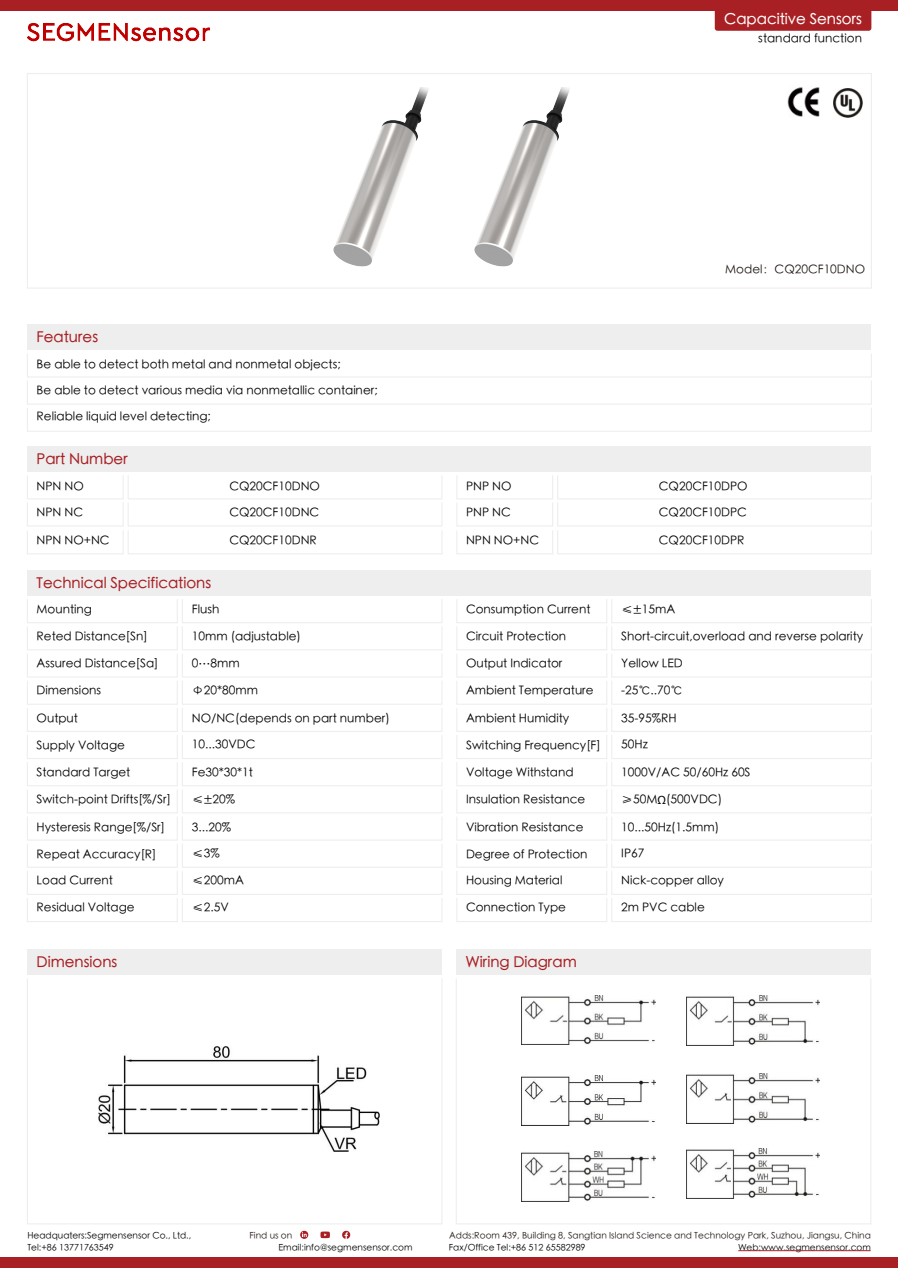
<style>
.page{position:relative;width:898px;height:1268px;background:#fff}
.page>*{position:absolute;margin:0;border:0;box-sizing:border-box;transform-origin:0 0}
.t1{font:500 15px "ST Heiti SC";color:#a92024}
.t2{font:500 15px "ST Heiti SC";color:#fff}
.t3{font:300 12px/26.2px "ST Heiti SC";color:#000}
.t4{font:300 12px "ST Heiti SC";color:#231815}
.t5{font:300 9px "ST Heiti SC";color:#040000}
.t6{font:300 9px "ST Heiti SC";color:#231815}
.s1{font-family:"Adobe Heiti Std";font-weight:400}
.s2{font-family:"Myriad Pro";font-weight:400}
</style>
<div class="page">
<div style="left:27px;top:73px;width:845px;height:216px;border:1px solid #eee"></div>
<div style="left:715px;top:10px;width:156px;height:21px;background:#a92024"></div>
<img style="left:833px;top:88px;width:29px;height:29px">
<img style="left:787px;top:87px;width:32px;height:30px">
<div style="left:27px;top:324px;width:844px;height:26px;background:#eee"></div>
<div style="left:27px;top:380px;width:845px;height:25px;border:1px solid #eee"></div>
<div style="left:27px;top:407px;width:845px;height:25px;border:1px solid #eee"></div>
<div style="left:27px;top:446px;width:844px;height:26px;background:#eee"></div>
<div style="left:27px;top:475px;width:97px;height:24px;border:1px solid #eee"></div>
<div style="left:27px;top:502px;width:97px;height:24px;border:1px solid #eee"></div>
<div style="left:128px;top:475px;width:314px;height:24px;border:1px solid #eee"></div>
<div style="left:1px;top:0;width:897px;height:10px;background:#a92024"></div>
<div style="left:456px;top:475px;width:97px;height:24px;border:1px solid #eee"></div>
<div style="left:456px;top:502px;width:97px;height:24px;border:1px solid #eee"></div>
<div style="left:557px;top:475px;width:315px;height:24px;border:1px solid #eee"></div>
<div style="left:27px;top:570px;width:844px;height:25px;background:#eee"></div>
<div style="left:27px;top:598px;width:151px;height:25px;border:1px solid #eee"></div>
<div style="left:27px;top:625px;width:151px;height:25px;border:1px solid #eee"></div>
<div style="left:182px;top:598px;width:260px;height:25px;border:1px solid #eee"></div>
<div style="left:182px;top:625px;width:260px;height:25px;border:1px solid #eee"></div>
<div style="left:27px;top:680px;width:151px;height:25px;border:1px solid #eee"></div>
<div style="left:182px;top:680px;width:260px;height:25px;border:1px solid #eee"></div>
<div style="left:27px;top:707px;width:151px;height:25px;border:1px solid #eee"></div>
<div style="left:27px;top:734px;width:151px;height:25px;border:1px solid #eee"></div>
<div style="left:182px;top:707px;width:260px;height:25px;border:1px solid #eee"></div>
<div style="left:182px;top:734px;width:260px;height:25px;border:1px solid #eee"></div>
<div style="left:27px;top:761px;width:151px;height:25px;border:1px solid #eee"></div>
<div style="left:27px;top:789px;width:151px;height:24px;border:1px solid #eee"></div>
<div style="left:182px;top:761px;width:260px;height:25px;border:1px solid #eee"></div>
<div style="left:182px;top:789px;width:260px;height:24px;border:1px solid #eee"></div>
<div style="left:27px;top:870px;width:151px;height:25px;border:1px solid #eee"></div>
<div style="left:27px;top:897px;width:151px;height:25px;border:1px solid #eee"></div>
<div style="left:182px;top:870px;width:260px;height:25px;border:1px solid #eee"></div>
<div style="left:182px;top:897px;width:260px;height:25px;border:1px solid #eee"></div>
<div style="left:456px;top:598px;width:151px;height:25px;border:1px solid #eee"></div>
<div style="left:456px;top:625px;width:151px;height:25px;border:1px solid #eee"></div>
<div style="left:611px;top:598px;width:261px;height:25px;border:1px solid #eee"></div>
<div style="left:611px;top:625px;width:261px;height:25px;border:1px solid #eee"></div>
<div style="left:456px;top:680px;width:151px;height:25px;border:1px solid #eee"></div>
<div style="left:611px;top:680px;width:261px;height:25px;border:1px solid #eee"></div>
<div style="left:456px;top:707px;width:151px;height:25px;border:1px solid #eee"></div>
<div style="left:456px;top:734px;width:151px;height:25px;border:1px solid #eee"></div>
<div style="left:611px;top:707px;width:261px;height:25px;border:1px solid #eee"></div>
<div style="left:611px;top:734px;width:261px;height:25px;border:1px solid #eee"></div>
<div style="left:456px;top:761px;width:151px;height:25px;border:1px solid #eee"></div>
<div style="left:456px;top:789px;width:151px;height:24px;border:1px solid #eee"></div>
<div style="left:611px;top:761px;width:261px;height:25px;border:1px solid #eee"></div>
<div style="left:611px;top:789px;width:261px;height:24px;border:1px solid #eee"></div>
<div style="left:456px;top:870px;width:151px;height:25px;border:1px solid #eee"></div>
<div style="left:456px;top:897px;width:151px;height:25px;border:1px solid #eee"></div>
<div style="left:611px;top:870px;width:261px;height:25px;border:1px solid #eee"></div>
<div style="left:611px;top:897px;width:261px;height:25px;border:1px solid #eee"></div>
<div style="left:27px;top:949px;width:415px;height:25px;background:#eee"></div>
<div style="left:456px;top:949px;width:415px;height:25px;background:#eee"></div>
<div style="left:27px;top:977px;width:415px;height:247px;border:1px solid #eee"></div>
<div style="left:456px;top:977px;width:415px;height:247px;border:1px solid #eee"></div>
<div style="left:1px;top:1257px;width:897px;height:11px;background:#a92024"></div>
<svg style="left:300px;top:1230px;width:8px;height:8px"></svg>
<svg style="left:342px;top:1230px;width:8px;height:8px"></svg>
<svg style="left:320px;top:1231px;width:10px;height:7px"></svg>
<hr style="left:738px;top:1250px;width:132px;height:1px;background:#a92024">
<div style="left:27px;top:530px;width:97px;height:24px;border:1px solid #eee"></div>
<div style="left:128px;top:530px;width:314px;height:24px;border:1px solid #eee"></div>
<div style="left:456px;top:530px;width:97px;height:24px;border:1px solid #eee"></div>
<div style="left:557px;top:530px;width:315px;height:24px;border:1px solid #eee"></div>
<img style="left:0;top:0;width:236px;height:42px">
<img style="left:333px;top:88px;width:94px;height:179px">
<img style="left:427px;top:88px;width:143px;height:179px">
<img style="left:98px;top:1046px;width:281px;height:105px">
<img style="left:522px;top:995px;width:134px;height:49px">
<img style="left:686px;top:995px;width:133px;height:50px">
<img style="left:522px;top:1075px;width:134px;height:50px">
<img style="left:686px;top:1073px;width:133px;height:50px">
<img style="left:522px;top:1151px;width:134px;height:50px">
<img style="left:686px;top:1148px;width:133px;height:50px">
<p class="t2" style="left:724px;top:11px;width:139px">Capacitive Sensors</p>
<p class="t3" style="left:758px;top:25px;width:105px">standard function</p>
<p class="t1" style="left:37px;top:329px;width:63px">Features</p>
<p class="t3" style="left:37px;top:350px;width:343px">Be able to detect both metal and nonmetal objects;<br>Be able to detect various media via nonmetallic container;<br>Reliable liquid level detecting;</p>
<p class="t4" style="left:725px;top:259px;width:141px">Model：CQ20CF10DNO</p>
<p class="t1" style="left:37px;top:451px;width:93px">Part Number</p>
<p class="t3" style="left:37px;top:472px;width:49px">NPN NO<br>NPN NC</p>
<p class="t3" style="left:229px;top:472px;width:92px">CQ20CF10DNO<br>CQ20CF10DNC</p>
<p class="t3" style="left:466px;top:472px;width:47px">PNP NO<br>PNP NC</p>
<p class="t3" style="left:659px;top:472px;width:90px">CQ20CF10DPO<br>CQ20CF10DPC</p>
<p class="t3" style="left:37px;top:526px;width:75px">NPN NO+NC</p>
<p class="t3" style="left:229px;top:526px;width:89px">CQ20CF10DNR</p>
<p class="t3" style="left:466px;top:526px;width:75px">NPN NO+NC</p>
<p class="t3" style="left:659px;top:526px;width:87px">CQ20CF10DPR</p>
<p class="t1" style="left:37px;top:575px;width:176px">Technical Specifications</p>
<p class="t3" style="left:37px;top:595px;width:57px">Mounting</p>
<p class="t3" style="left:37px;top:622px;width:113px">Reted Distance[Sn]</p>
<p class="t3" style="left:192px;top:595px;width:111px">Flush<br>10mm (adjustable)</p>
<p class="t3" style="left:466px;top:595px;width:126px">Consumption Current</p>
<p class="t3" style="left:466px;top:622px;width:102px">Circuit Protection</p>
<p class="t3" style="left:621px;top:595px;width:243px">≤±15mA<br>Short-circuit,overload and reverse polarity</p>
<p class="t3" style="left:37px;top:649px;width:123px">Assured Distance[Sa]</p>
<p class="t3" style="left:37px;top:676px;width:66px">Dimensions</p>
<p class="t3" style="left:192px;top:649px;width:49px">0…8mm</p>
<p class="t3" style="left:192px;top:676px;width:68px">Φ20*80mm</p>
<p class="t3" style="left:466px;top:649px;width:98px">Output Indicator</p>
<p class="t3" style="left:466px;top:676px;width:129px">Ambient Temperature</p>
<p class="t3" style="left:621px;top:649px;width:63px">Yellow LED</p>
<p class="t3" style="left:621px;top:676px;width:63px">-25<span class="s1">℃</span>..70<span class="s1">℃</span></p>
<p class="t3" style="left:37px;top:704px;width:43px">Output</p>
<p class="t3" style="left:37px;top:731px;width:90px">Supply Voltage</p>
<p class="t3" style="left:192px;top:704px;width:199px">NO/NC(depends on part number)<br>10...30VDC</p>
<p class="t3" style="left:466px;top:704px;width:105px">Ambient Humidity</p>
<p class="t3" style="left:466px;top:731px;width:136px">Switching Frequency[F]</p>
<p class="t3" style="left:621px;top:704px;width:57px">35-95%RH<br>50Hz</p>
<p class="t3" style="left:37px;top:758px;width:95px">Standard Target</p>
<p class="t3" style="left:37px;top:785px;width:136px">Switch-point Drifts[%/Sr]</p>
<p class="t3" style="left:192px;top:758px;width:63px">Fe30*30*1t</p>
<p class="t3" style="left:192px;top:785px;width:45px">≤±20%</p>
<p class="t3" style="left:466px;top:758px;width:109px">Voltage Withstand</p>
<p class="t3" style="left:466px;top:785px;width:121px">Insulation Resistance</p>
<p class="t3" style="left:621px;top:758px;width:131px">1000V/AC 50/60Hz 60S</p>
<p class="t3" style="left:621px;top:785px;width:102px">≥50M<span class="s2">Ω</span>(500VDC)</p>
<p class="t3" style="left:37px;top:813px;width:130px">Hysteresis Range[%/Sr]</p>
<p class="t3" style="left:37px;top:839px;width:121px">Repeat Accuracy[R]</p>
<p class="t3" style="left:192px;top:813px;width:41px">3...20% ≤3%</p>
<p class="t3" style="left:466px;top:813px;width:119px">Vibration Resistance</p>
<p class="t3" style="left:466px;top:839px;width:123px">Degree of Protection</p>
<p class="t3" style="left:621px;top:813px;width:99px">10...50Hz(1.5mm)<br>IP67</p>
<p class="t3" style="left:37px;top:866px;width:78px">Load Current</p>
<p class="t3" style="left:37px;top:893px;width:100px">Residual Voltage</p>
<p class="t3" style="left:192px;top:866px;width:54px">≤200mA</p>
<p class="t3" style="left:192px;top:893px;width:39px">≤2.5V</p>
<p class="t3" style="left:466px;top:866px;width:98px">Housing Material</p>
<p class="t3" style="left:466px;top:893px;width:101px">Connection Type</p>
<p class="t3" style="left:621px;top:866px;width:104px">Nick-copper alloy</p>
<p class="t3" style="left:621px;top:893px;width:85px">2m PVC cable</p>
<p class="t1" style="left:37px;top:954px;width:82px">Dimensions</p>
<p class="t1" style="left:465px;top:954px;width:113px">Wiring Diagram</p>
<p class="t5" style="left:27px;top:1227px;width:165px">Headquaters:Segmensensor Co., Ltd.,</p>
<p class="t6" style="left:250px;top:1227px;width:44px">Find us on</p>
<p class="t6" style="left:449px;top:1227px;width:423px">Adds:Room 439, Building 8, Sangtian Island Science and Technology Park, Suzhou, Jiangsu, China</p>
<p class="t5" style="left:27px;top:1239px;width:88px">Tel:+86 13771763549</p>
<p class="t5" style="left:278px;top:1239px;width:136px">Email:info@segmensensor.com</p>
<p class="t5" style="left:449px;top:1239px;width:138px">Fax/Office Tel:+86 512 65582989</p>
<p class="t5" style="left:738px;top:1239px;width:134px">Web:www.segmensensor.com</p>
</div>
